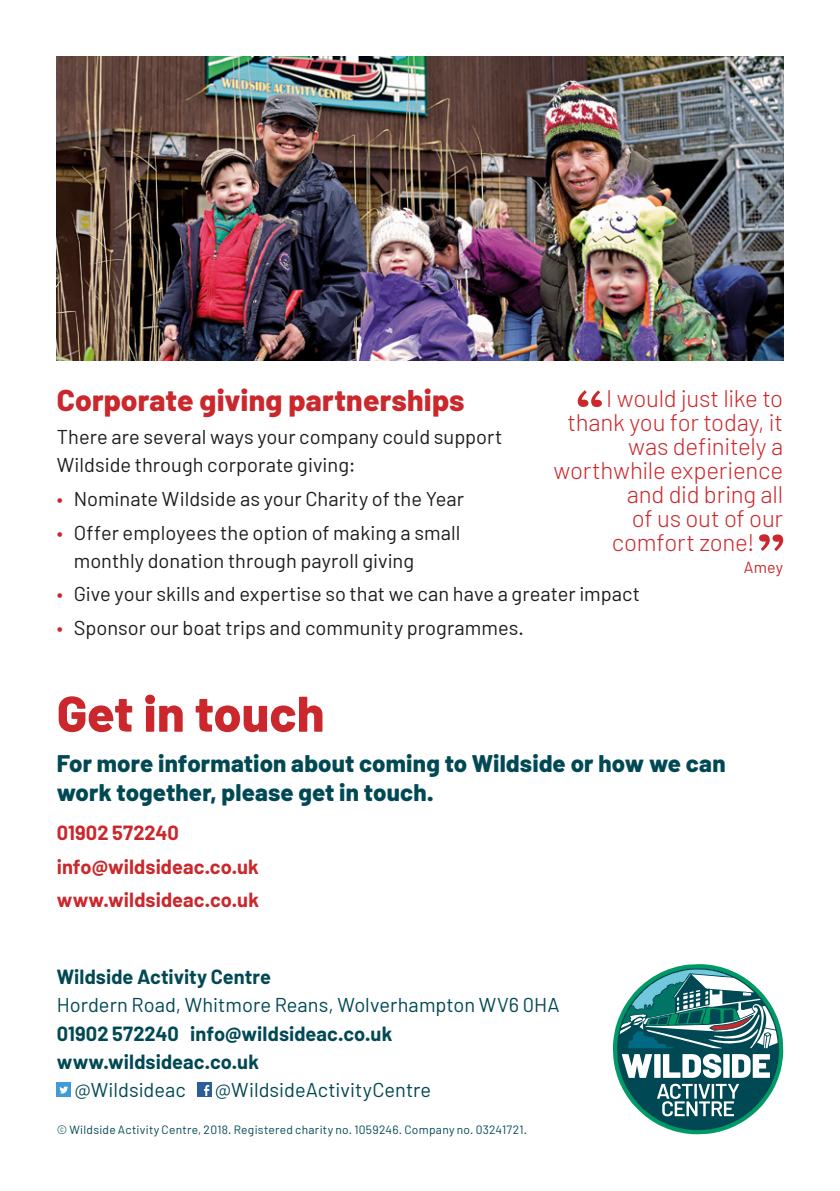
<style>
.page{position:relative;width:840px;height:1191px;background:#fff}
.page>*{position:absolute;margin:0;border:0;box-sizing:border-box;transform-origin:0 0}
.t1{font:800 50px "Barlow";letter-spacing:.005em;color:#ca282c}
.t2{font:800 30px "Barlow";letter-spacing:.005em;color:#ca282c}
.t3{font:300 24px "Barlow";letter-spacing:-.01em;color:#ca282c}
.t4{font:800 24px/28.8px "Barlow";letter-spacing:.01em;color:#004954}
.t5{font:20px/28px "Barlow";color:#1d1d1b}
.t6{font:20px "Barlow";letter-spacing:.005em;color:#004954}
.t7{font:700 20px/28.2px "Barlow";letter-spacing:.005em;color:#004954}
.t8{font:700 20px/33.6px "Barlow";letter-spacing:.005em;color:#ca282c}
.t9{font:16px "Barlow";color:#ca282c}
.t10{font:12px "Barlow";letter-spacing:.025em;color:#004954}
.s1{color:#ca282c}
</style>
<div class="page">
<div style="left:57px;top:1083px;width:14px;height:14px;background:#409bd6"></div>
<svg style="left:59px;top:1086px;width:9px;height:7px"></svg>
<div style="left:197px;top:1083px;width:14px;height:14px;background:#2d5c9d"></div>
<svg style="left:204px;top:1085px;width:5px;height:11px"></svg>
<svg style="left:613px;top:964px;width:169px;height:170px"></svg>
<img style="left:57px;top:57px;width:725px;height:304px">
<svg style="left:577px;top:390px;width:24px;height:17px"></svg>
<svg style="left:759px;top:534px;width:23px;height:17px"></svg>
<h2 class="t2" style="left:57px;top:381px;width:409px">Corporate giving partnerships</h2>
<p class="t5" style="left:57px;top:423px;width:447px">There are several ways your company could support<br>Wildside through corporate giving:</p>
<p class="t5" style="left:57px;top:484px;width:409px"><span class="s1">•</span> Nominate Wildside as your Charity of the Year</p>
<p class="t5" style="left:74px;top:518px;width:388px;text-indent:-17px"><span class="s1">•</span> Offer employees the option of making a small monthly donation through payroll giving</p>
<p class="t5" style="left:57px;top:580px;width:584px"><span class="s1">•</span> Give your skills and expertise so that we can have a greater impact</p>
<p class="t5" style="left:57px;top:613px;width:468px"><span class="s1">•</span> Sponsor our boat trips and community programmes.</p>
<p class="t3" style="left:606px;top:383px;width:178px">I would just like to</p>
<p class="t3" style="left:567px;top:407px;width:217px">thank you for today, it</p>
<p class="t3" style="left:628px;top:431px;width:156px">was definitely a</p>
<p class="t3" style="left:553px;top:455px;width:231px">worthwhile experience</p>
<p class="t3" style="left:626px;top:479px;width:158px">and did bring all</p>
<p class="t3" style="left:631px;top:503px;width:153px">of us out of our</p>
<p class="t3" style="left:611px;top:527px;width:144px">comfort zone!</p>
<p class="t9" style="left:743px;top:557px;width:41px">Amey</p>
<h1 class="t1" style="left:57px;top:682px;width:269px">Get in touch</h1>
<p class="t4" style="left:57px;top:749px;width:670px">For more information about coming to Wildside or how we can work together, please get in touch.</p>
<p class="t8" style="left:57px;top:816px;width:204px">01902 572240 info@wildsideac.co.uk www.wildsideac.co.uk</p>
<p class="t7" style="left:57px;top:962px;width:216px">Wildside Activity Centre</p>
<p class="t6" style="left:57px;top:992px;width:504px">Hordern Road, Whitmore Reans, Wolverhampton WV6 0HA</p>
<p class="t7" style="left:57px;top:1019px;width:337px">01902 572240 info@wildsideac.co.uk www.wildsideac.co.uk</p>
<p class="t6" style="left:74px;top:1077px;width:113px">@Wildsideac</p>
<p class="t6" style="left:215px;top:1077px;width:218px">@WildsideActivityCentre</p>
<p class="t10" style="left:57px;top:1122px;width:471px">© Wildside Activity Centre, 2018. Registered charity no. 1059246. Company no. 03241721.</p>
</div>
